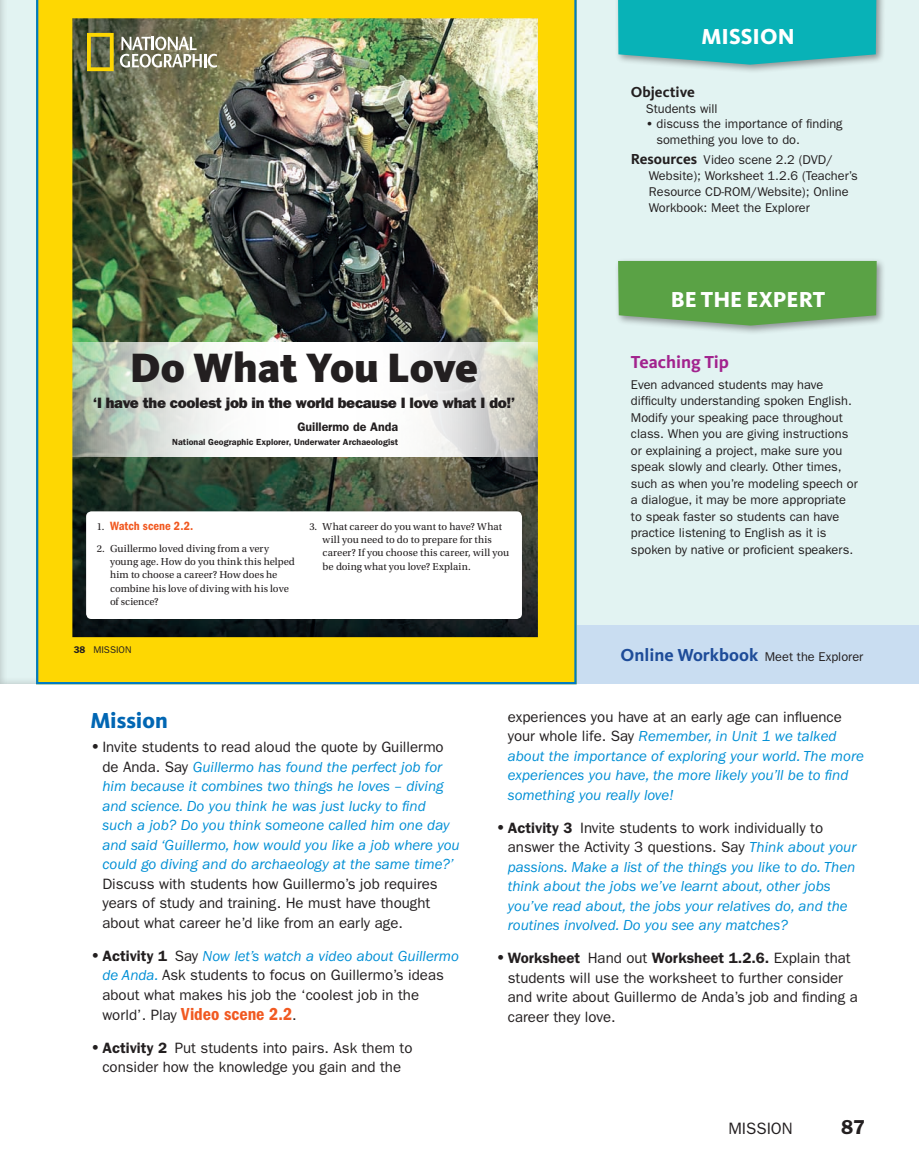
<style>
.page{position:relative;width:919px;height:1175px;background:#fff}
.page>*{position:absolute;margin:0;border:0;box-sizing:border-box;transform-origin:0 0}
.t1{font:900 42.45px "Kievit OT";letter-spacing:-.005em;color:#231f20}
.t2{font:800 22.5px "Kievit OT";color:#fff}
.t3{font:800 22.5px "Kievit OT";color:#0166b3}
.t4{font:600 20.25px "ITC Franklin Gothic Std";color:#231f20}
.t5{font:18px "ITC Franklin Gothic Std Dm Cd";color:#f15921}
.t6{font:700 18px "Kievit OT";color:#a2238e}
.t7{font:16.5px "ITC Franklin Gothic Std";color:#231f20}
.t8{font:italic 15px/19.5px "ITC Franklin Gothic Std";color:#008fd5}
.t9{font:15px/19.5px "ITC Franklin Gothic Std";color:#231f20}
.t10{font:15px "ITC Franklin Gothic Std Hvy";letter-spacing:-.02em;color:#231f20}
.t11{font:700 15px "Kievit OT";color:#231f20}
.t12{font:12.75px/16.5px "ITC Franklin Gothic Std";color:#231f20}
.t13{font:12.45px "ITC Franklin Gothic Std Dm Cd";color:#f15921}
.t14{font:600 12.45px "ITC Franklin Gothic Std";letter-spacing:-.005em;color:#231f20}
.t15{font:10.65px/13.2px "Utopia Std";color:#231f20}
.t16{font:9.75px "ITC Franklin Gothic Std";color:#231f20}
.t17{font:600 8.85px "ITC Franklin Gothic Std";letter-spacing:.005em;color:#231f20}
.s1{font-weight:600}
.s2{font-family:"Kievit OT";font-weight:700;font-size:15px}
.s3{font-family:"Utopia Std";font-size:10.65px;color:#231f20}
.s4{font-family:"Kievit OT";font-weight:700;font-size:18px;color:#1e4c99}
.s5{font-weight:600;font-style:normal;font-size:16.5px;color:#231f20}
.s6{font-style:normal;color:#231f20}
.s7{font-weight:600;font-size:16.5px}
.s8{font-style:italic;color:#008fd5}
.s9{font-family:"ITC Franklin Gothic Std";font-size:15px;color:#231f20}
.s10{font-weight:600;font-style:normal;color:#231f20}
</style>
<div class="page">
<div style="left:0;top:0;width:918px;height:1175px;background:#e2f3f2"></div>
<div style="left:0;top:684px;width:918px;height:491px;background:#fff"></div>
<div style="left:0;top:0;width:8px;height:1175px;background:#d7e7e6"></div>
<hr style="left:0;top:0;width:1px;height:1175px;background:#fff">
<div style="left:0;top:684px;width:36px;height:491px;background:#fff"></div>
<img style="left:36px;top:0;width:540px;height:684px">
<div style="left:614px;top:0;width:271px;height:74px;background:#231f20;opacity:.45"></div>
<svg style="left:617px;top:0;width:259px;height:65px;background:#17b3b8"></svg>
<div style="left:614px;top:258px;width:271px;height:77px;background:#231f20;opacity:.45"></div>
<svg style="left:617px;top:261px;width:259px;height:64px;background:#61a44e"></svg>
<div style="left:576px;top:624px;width:342px;height:59px;background:#c9ddf1"></div>
<p class="t2" style="left:701px;top:23px;width:95px">MISSION</p>
<p class="t11" style="left:630px;top:84px;width:65px">Objective</p>
<p class="t12" style="left:645px;top:100px;width:73px">Students will</p>
<p class="t12" style="left:656px;top:116px;width:188px;line-height:15.8px;text-indent:-11px"><span class="s1">•</span> discuss the importance of finding something you love to do.</p>
<p class="t12" style="left:648px;top:152px;width:210px;line-height:15.8px;text-indent:-18px"><span class="s2">Resources</span> Video scene 2.2 (DVD/ Website); Worksheet 1.2.6 (Teacher’s Resource CD-ROM/Website); Online Workbook: Meet the Explorer</p>
<p class="t1" style="left:130px;top:342px;width:349px">Do What You Love</p>
<p class="t10" style="left:93px;top:393px;width:423px">‘I have the coolest job in the world because I love what I do!’</p>
<p class="t14" style="left:297px;top:420px;width:102px">Guillermo de Anda</p>
<p class="t17" style="left:172px;top:436px;width:227px">National Geographic Explorer, Underwater Archaeologist</p>
<p class="t13" style="left:97px;top:519px;width:98px"><span class="s3">1.</span> Watch scene 2.2.</p>
<p class="t15" style="left:110px;top:542px;width:186px;text-indent:-13px">2. Guillermo loved diving from a very young age. How do you think this helped him to choose a career? How does he combine his love of diving with his love of science?</p>
<p class="t15" style="left:322px;top:520px;width:188px;text-indent:-13px">3. What career do you want to have? What will you need to do to prepare for this career? If you choose this career, will you be doing what you love? Explain.</p>
<p class="t16" style="left:74px;top:644px;width:59px"><span class="s1">38</span> MISSIoN</p>
<p class="t2" style="left:670px;top:286px;width:156px">BE THE EXPERT</p>
<p class="t6" style="left:630px;top:351px;width:99px">Teaching Tip</p>
<p class="t12" style="left:630px;top:376px;width:228px">Even advanced students may have difficulty understanding spoken English.<br>Modify your speaking pace throughout class. When you are giving instructions or explaining a project, make sure you speak slowly and clearly. Other times, such as when you’re modeling speech or a dialogue, it may be more appropriate to speak faster so students can have practice listening to English as it is spoken by native or proficient speakers.</p>
<p class="t12" style="left:620px;top:648px;width:244px"><span class="s4">Online Workbook</span> Meet the Explorer</p>
<p class="t3" style="left:90px;top:707px;width:79px">Mission</p>
<p class="t8" style="left:102px;top:738px;width:358px;text-indent:-12px"><span class="s5">•</span> <span class="s6">Invite students to read aloud the quote by Guillermo de Anda. Say</span> Guillermo has found the perfect job for him because it combines two things he loves – diving and science. Do you think he was just lucky to find such a job? Do you think someone called him one day and said ‘Guillermo, how would you like a job where you could go diving and do archaeology at the same time?’ <span class="s6">Discuss with students how Guillermo’s job requires years of study and training. He must have thought about what career he’d like from an early age.</span></p>
<p class="t9" style="left:102px;top:946px;width:358px;text-indent:-12px"><span class="s7">•</span> <span class="s1">Activity 1</span> Say <span class="s8">Now let’s watch a video about Guillermo de Anda.</span> Ask students to focus on Guillermo’s ideas about what makes his job the ‘coolest job in the</p>
<p class="t5" style="left:102px;top:1003px;width:196px"><span class="s9">world’. Play</span> Video scene 2.2<span class="s9">.</span></p>
<p class="t9" style="left:90px;top:1037px;width:323px;text-align:center"><span class="s7">•</span> <span class="s1">Activity 2</span> Put students into pairs. Ask them to consider how the knowledge you gain and the</p>
<p class="t8" style="left:507px;top:707px;width:357px"><span class="s6">experiences you have at an early age can influence your whole life. Say</span> Remember, in Unit 1 we talked about the importance of exploring your world. The more experiences you have, the more likely you’ll be to find something you really love!</p>
<p class="t8" style="left:507px;top:818px;width:350px;text-indent:-12px"><span class="s5">•</span> <span class="s10">Activity 3</span> <span class="s6">Invite students to work individually to answer the Activity 3 questions. Say</span> Think about your passions. Make a list of the things you like to do. Then think about the jobs we’ve learnt about, other jobs you’ve read about, the jobs your relatives do, and the routines involved. Do you see any matches?</p>
<p class="t9" style="left:507px;top:948px;width:351px;text-indent:-12px"><span class="s7">•</span> <span class="s1">Worksheet</span> Hand out <span class="s1">Worksheet 1.2.6.</span> Explain that students will use the worksheet to further consider and write about Guillermo de Anda’s job and finding a career they love.</p>
<p class="t7" style="left:728px;top:1119px;width:66px">MISSION</p>
<p class="t4" style="left:840px;top:1115px;width:25px">87</p>
</div>
